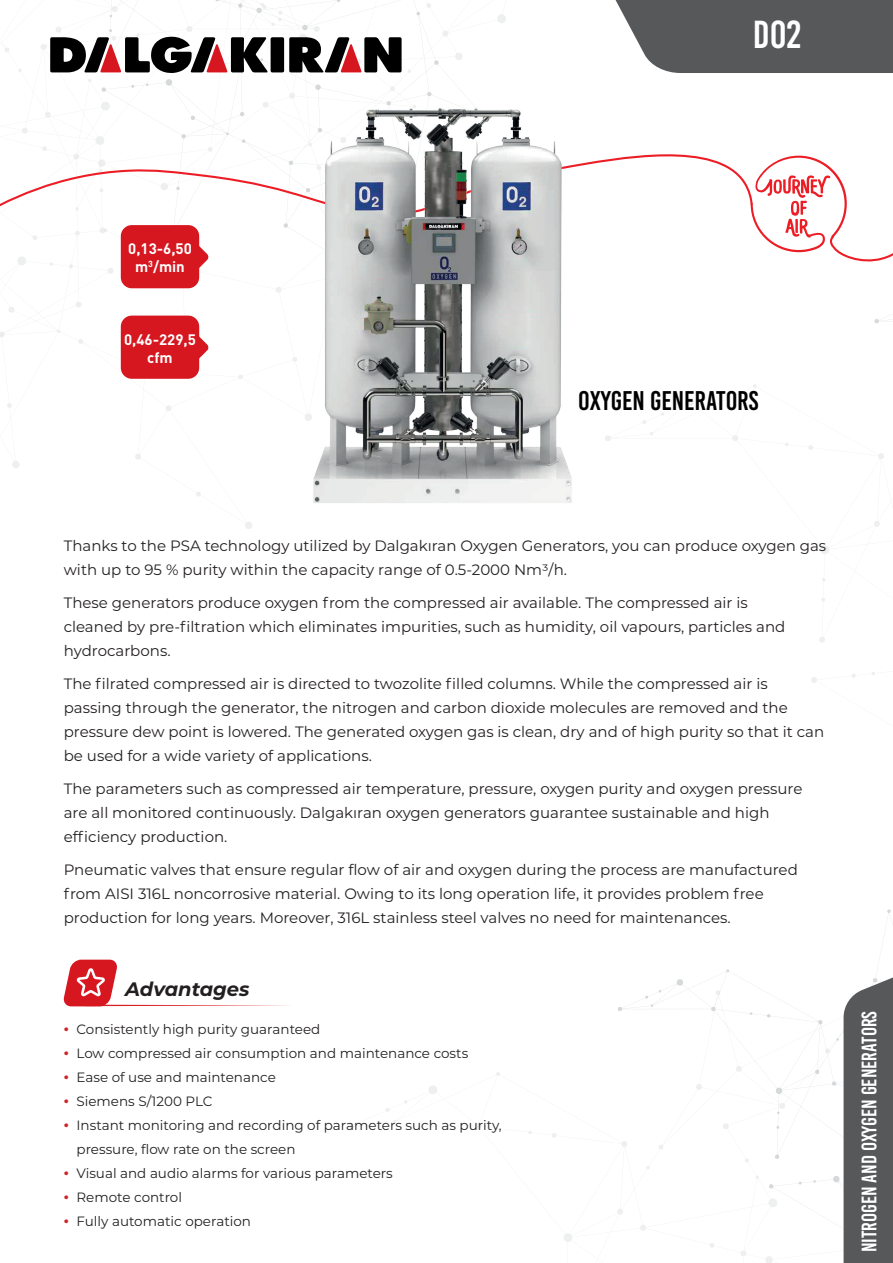
<style>
.page{position:relative;width:893px;height:1263px;background:#fff}
.page>*{position:absolute;margin:0;border:0;box-sizing:border-box;transform-origin:0 0}
.t1{font:39px "Bebas Kai";color:#fff}
.t2{font:27px "Bebas Kai";color:#000}
.t3{font:21px "Bebas Kai";color:#fff}
.t4{font:italic 700 19.5px "Montserrat";color:#231f20}
.t5{font:15px/24px "Montserrat";color:#231f20}
.t6{font:700 15px/18px "DIN Pro";color:#fff;text-align:center}
.t7{font:13.5px/24px "Montserrat";color:#231f20}
.s1{font-family:"Myriad Pro";font-size:18px;color:#d1232a}
</style>
<div class="page">
<svg style="left:617px;top:969px;width:227px;height:294px"></svg>
<svg style="left:0;top:6px;width:320px;height:523px"></svg>
<svg style="left:63px;top:960px;width:225px;height:46px"></svg>
<div style="left:844px;top:977px;width:49px;height:286px;background:#57585a"></div>
<svg style="left:268px;top:155px;width:348px;height:68px"></svg>
<svg style="left:616px;top:0;width:277px;height:683px"></svg>
<div style="left:271px;top:37px;width:13px;height:35px;background:#000;border-radius:2px"></div>
<svg style="left:289px;top:37px;width:113px;height:36px"></svg>
<img style="left:299px;top:89px;width:287px;height:426px">
<svg style="left:0;top:0;width:268px;height:279px"></svg>
<div style="left:121px;top:225px;width:78px;height:63px;background:#d7171f;border-radius:11px"></div>
<svg style="left:199px;top:330px;width:10px;height:34px"></svg>
<div style="left:121px;top:316px;width:78px;height:63px;background:#d7171f;border-radius:11px"></div>
<h1 class="t1" style="left:753px;top:13px;width:50px">DO2</h1>
<p class="t6" style="left:128px;top:239px;width:65px">0,13-6,50 m<sup>3</sup>/min</p>
<p class="t6" style="left:124px;top:330px;width:73px">0,46-229,5 cfm</p>
<h2 class="t2" style="left:578px;top:386px;width:182px">OXYGEN GENERATORS</h2>
<p class="t5" style="left:64px;top:533px;width:764px">Thanks to the PSA technology utilized by Dalgakıran Oxygen Generators, you can produce oxygen gas with up to 95 % purity within the capacity range of 0.5-2000 Nm3/h.</p>
<p class="t5" style="left:64px;top:590px;width:723px">These generators produce oxygen from the compressed air available. The compressed air is cleaned by pre-filtration which eliminates impurities, such as humidity, oil vapours, particles and hydrocarbons.</p>
<p class="t5" style="left:64px;top:671px;width:762px">The filrated compressed air is directed to twozolite filled columns. While the compressed air is passing through the generator, the nitrogen and carbon dioxide molecules are removed and the pressure dew point is lowered. The generated oxygen gas is clean, dry and of high purity so that it can be used for a wide variety of applications.</p>
<p class="t5" style="left:64px;top:776px;width:740px">The parameters such as compressed air temperature, pressure, oxygen purity and oxygen pressure are all monitored continuously. Dalgakıran oxygen generators guarantee sustainable and high efficiency production.</p>
<p class="t5" style="left:64px;top:857px;width:736px">Pneumatic valves that ensure regular flow of air and oxygen during the process are manufactured from AISI 316L noncorrosive material. Owing to its long operation life, it provides problem free production for long years. Moreover, 316L stainless steel valves no need for maintenances.</p>
<h3 class="t4" style="left:125px;top:975px;width:126px">Advantages</h3>
<p class="t7" style="left:64px;top:1016px;width:258px"><span class="s1">•</span> Consistently high purity guaranteed</p>
<p class="t7" style="left:64px;top:1040px;width:406px"><span class="s1">•</span> Low compressed air consumption and maintenance costs</p>
<p class="t7" style="left:64px;top:1064px;width:214px"><span class="s1">•</span> Ease of use and maintenance</p>
<p class="t7" style="left:64px;top:1088px;width:150px"><span class="s1">•</span> Siemens S/1200 PLC</p>
<p class="t7" style="left:77px;top:1112px;width:427px;text-indent:-13px"><span class="s1">•</span> Instant monitoring and recording of parameters such as purity, pressure, flow rate on the screen</p>
<p class="t7" style="left:64px;top:1160px;width:331px"><span class="s1">•</span> Visual and audio alarms for various parameters</p>
<p class="t7" style="left:64px;top:1184px;width:120px"><span class="s1">•</span> Remote control</p>
<p class="t7" style="left:64px;top:1208px;width:189px"><span class="s1">•</span> Fully automatic operation</p>
<h3 class="t3" style="left:858px;top:1252px;width:243px;rotate:-90deg">NITROGEN AND OXYGEN GENERATORS</h3>
</div>
